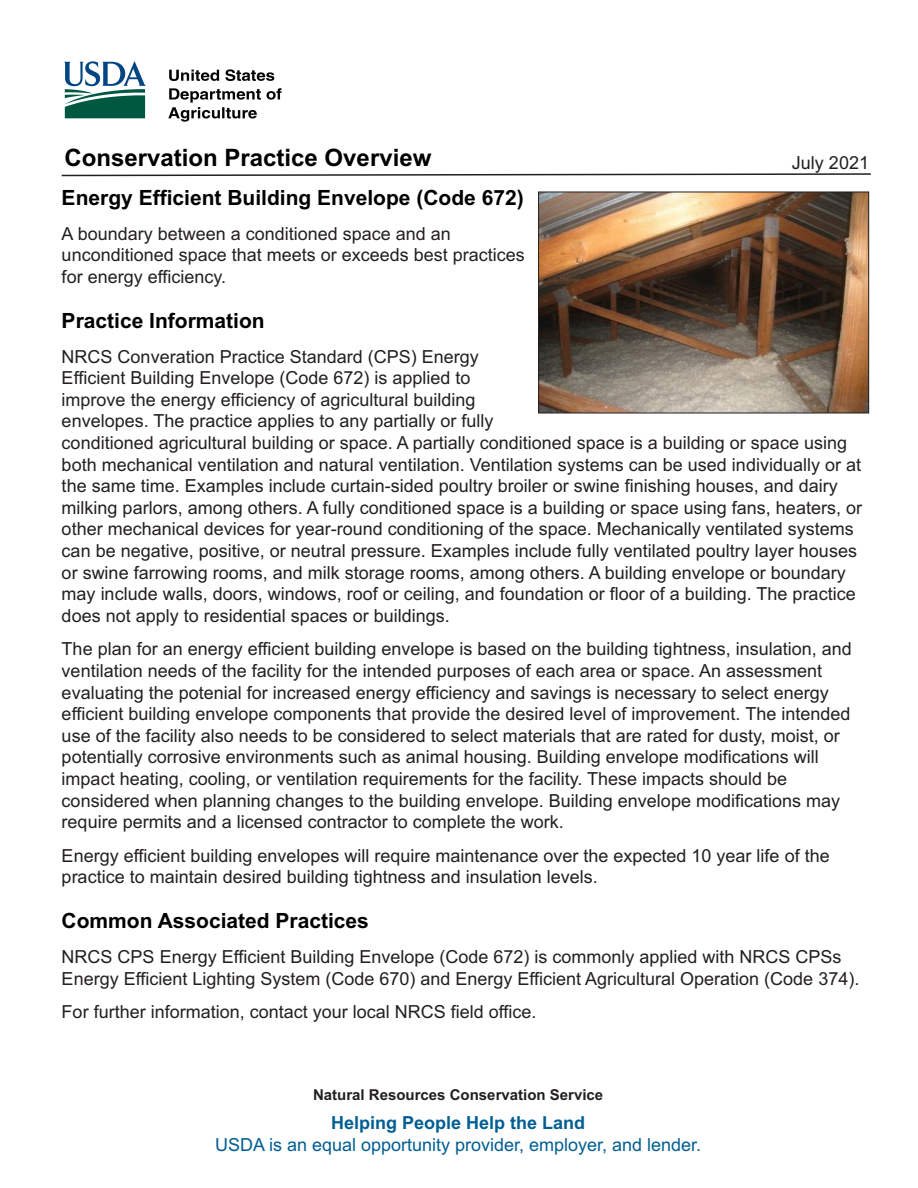
<style>
.page{position:relative;width:918px;height:1188px;background:#fff}
.page>*{position:absolute;margin:0;border:0;box-sizing:border-box;transform-origin:0 0}
.Topic{font:700 24px "Arial";color:#000}
.Topic-2{font:700 21px "Arial";color:#000}
.t1{font:18px/21.6px "Arial";color:#231f20}
.t2{font:18px "Arial";color:#005e93}
.t3{font:700 18px "Arial";color:#005e93}
.t4{font:700 15px "Arial";color:#231f20}
</style>
<div class="page">
<svg style="left:61px;top:173px;width:810px;height:4px"></svg>
<img style="left:64px;top:61px;width:218px;height:61px">
<img style="left:540px;top:194px;width:327px;height:217px">
<div style="left:538px;top:192px;width:331px;height:221px;border:1px solid #231f20"></div>
<h2 class="Topic" style="left:65px;top:148px;width:368px">Conservation Practice Overview</h2>
<h2 class="Topic-2" style="left:62px;top:189px;width:464px">Energy Efficient Building Envelope (Code 672)</h2>
<p class="t1" style="left:62px;top:224px;width:465px">A boundary between a conditioned space and an unconditioned space that meets or exceeds best practices for energy efficiency.</p>
<h2 class="Topic-2" style="left:62px;top:312px;width:205px">Practice Information</h2>
<p class="t1" style="left:62px;top:347px;width:802px">NRCS Converation Practice Standard (CPS) Energy<br>Efficient Building Envelope (Code 672) is applied to<br>improve the energy efficiency of agricultural building<br>envelopes. The practice applies to any partially or fully<br>conditioned agricultural building or space. A partially conditioned space is a building or space using both mechanical ventilation and natural ventilation. Ventilation systems can be used individually or at the same time. Examples include curtain-sided poultry broiler or swine finishing houses, and dairy milking parlors, among others. A fully conditioned space is a building or space using fans, heaters, or other mechanical devices for year-round conditioning of the space. Mechanically ventilated systems can be negative, positive, or neutral pressure. Examples include fully ventilated poultry layer houses or swine farrowing rooms, and milk storage rooms, among others. A building envelope or boundary may include walls, doors, windows, roof or ceiling, and foundation or floor of a building. The practice does not apply to residential spaces or buildings.</p>
<p class="t1" style="left:62px;top:640px;width:792px">The plan for an energy efficient building envelope is based on the building tightness, insulation, and ventilation needs of the facility for the intended purposes of each area or space. An assessment evaluating the potenial for increased energy efficiency and savings is necessary to select energy efficient building envelope components that provide the desired level of improvement. The intended use of the facility also needs to be considered to select materials that are rated for dusty, moist, or potentially corrosive environments such as animal housing. Building envelope modifications will impact heating, cooling, or ventilation requirements for the facility. These impacts should be considered when planning changes to the building envelope. Building envelope modifications may require permits and a licensed contractor to complete the work.</p>
<p class="t1" style="left:62px;top:846px;width:770px">Energy efficient building envelopes will require maintenance over the expected 10 year life of the practice to maintain desired building tightness and insulation levels.</p>
<h2 class="Topic-2" style="left:62px;top:913px;width:309px">Common Associated Practices</h2>
<p class="t1" style="left:62px;top:948px;width:799px">NRCS CPS Energy Efficient Building Envelope (Code 672) is commonly applied with NRCS CPSs<br>Energy Efficient Lighting System (Code 670) and Energy Efficient Agricultural Operation (Code 374).</p>
<p class="t1" style="left:62px;top:1003px;width:476px">For further information, contact your local NRCS field office.</p>
<p class="t1" style="left:792px;top:154px;width:79px">July 2021</p>
<p class="t4" style="left:313px;top:1089px;width:292px">Natural Resources Conservation Service</p>
<p class="t3" style="left:331px;top:1116px;width:256px">Helping People Help the Land</p>
<p class="t2" style="left:215px;top:1138px;width:488px">USDA is an equal opportunity provider, employer, and lender.</p>
</div>
